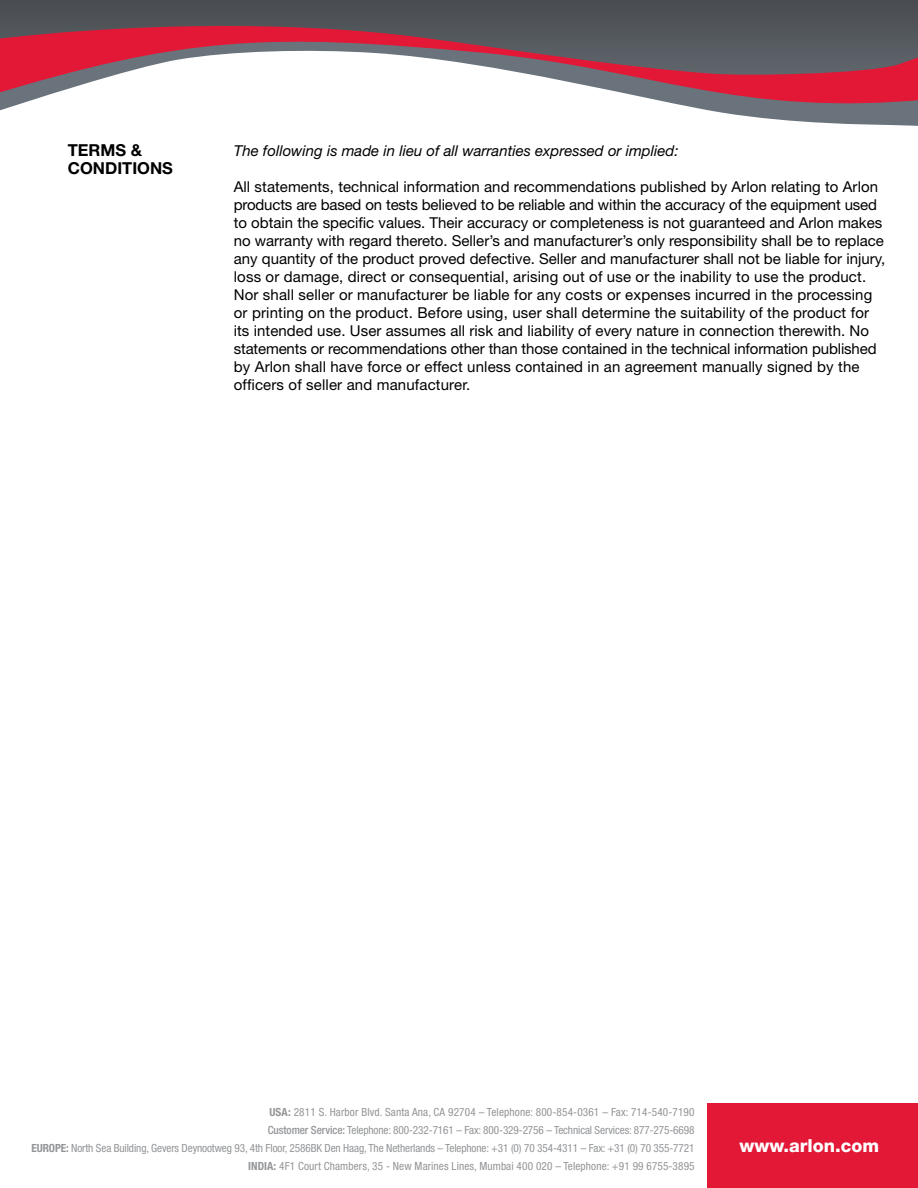
<style>
.page{position:relative;width:918px;height:1188px;background:#fff}
.page>*{position:absolute;margin:0;border:0;box-sizing:border-box;transform-origin:0 0}
.t1{font:800 18px "Helvetica Neue";color:#fff}
.t2{font:700 16.5px/18px "Helvetica Neue";color:#000}
.t3{font:15px/18px "Helvetica Neue";letter-spacing:.005em;color:#000}
.t4{font:italic 15px "Helvetica Neue";color:#000}
.t5{font:condensed 11.25px/18px "Helvetica Neue";letter-spacing:-.01em;color:#939598;text-align:right}
.s1{font-weight:700}
.s2{font-weight:500}
</style>
<div class="page">
<div style="left:0;top:0;width:918px;height:20px;background:#4b4f53"></div>
<svg style="left:763px;top:118px;width:155px;height:8px"></svg>
<svg style="left:0;top:20px;width:918px;height:98px"></svg>
<div style="left:707px;top:1103px;width:211px;height:85px;background:#e31837"></div>
<p class="t2" style="left:68px;top:141px;width:107px">TERMS &amp;<br>CONDITIONS</p>
<p class="t4" style="left:234px;top:142px;width:446px">The following is made in lieu of all warranties expressed or implied:</p>
<p class="t3" style="left:234px;top:177px;width:653px">All statements, technical information and recommendations published by Arlon relating to Arlon products are based on tests believed to be reliable and within the accuracy of the equipment used to obtain the specific values. Their accuracy or completeness is not guaranteed and Arlon makes no warranty with regard thereto. Seller’s and manufacturer’s only responsibility shall be to replace any quantity of the product proved defective. Seller and manufacturer shall not be liable for injury, loss or damage, direct or consequential, arising out of use or the inability to use the product.<br>Nor shall seller or manufacturer be liable for any costs or expenses incurred in the processing or printing on the product. Before using, user shall determine the suitability of the product for its intended use. User assumes all risk and liability of every nature in connection therewith. No statements or recommendations other than those contained in the technical information published by Arlon shall have force or effect unless contained in an agreement manually signed by the officers of seller and manufacturer.</p>
<p class="t5" style="left:31px;top:1103px;width:665px"><span class="s1">USA:</span> 2811 S. Harbor Blvd. Santa Ana, CA 92704 – Telephone: 800-854-0361 – Fax: 714-540-7190<br><span class="s2">Customer Service:</span> Telephone: 800-232-7161 – Fax: 800-329-2756 – Technical Services: 877-275-6698<br><span class="s1">EUROPE:</span> North Sea Building, Gevers Deynootweg 93, 4th Floor, 2586BK Den Haag, The Netherlands – Telephone: +31 (0) 70 354-4311 – Fax: +31 (0) 70 355-7721<br><span class="s1">INDIA:</span> 4F1 Court Chambers, 35 - New Marines Lines, Mumbai 400 020 – Telephone: +91 99 6755-3895</p>
<p class="t1" style="left:740px;top:1135px;width:141px">www.arlon.com</p>
</div>
